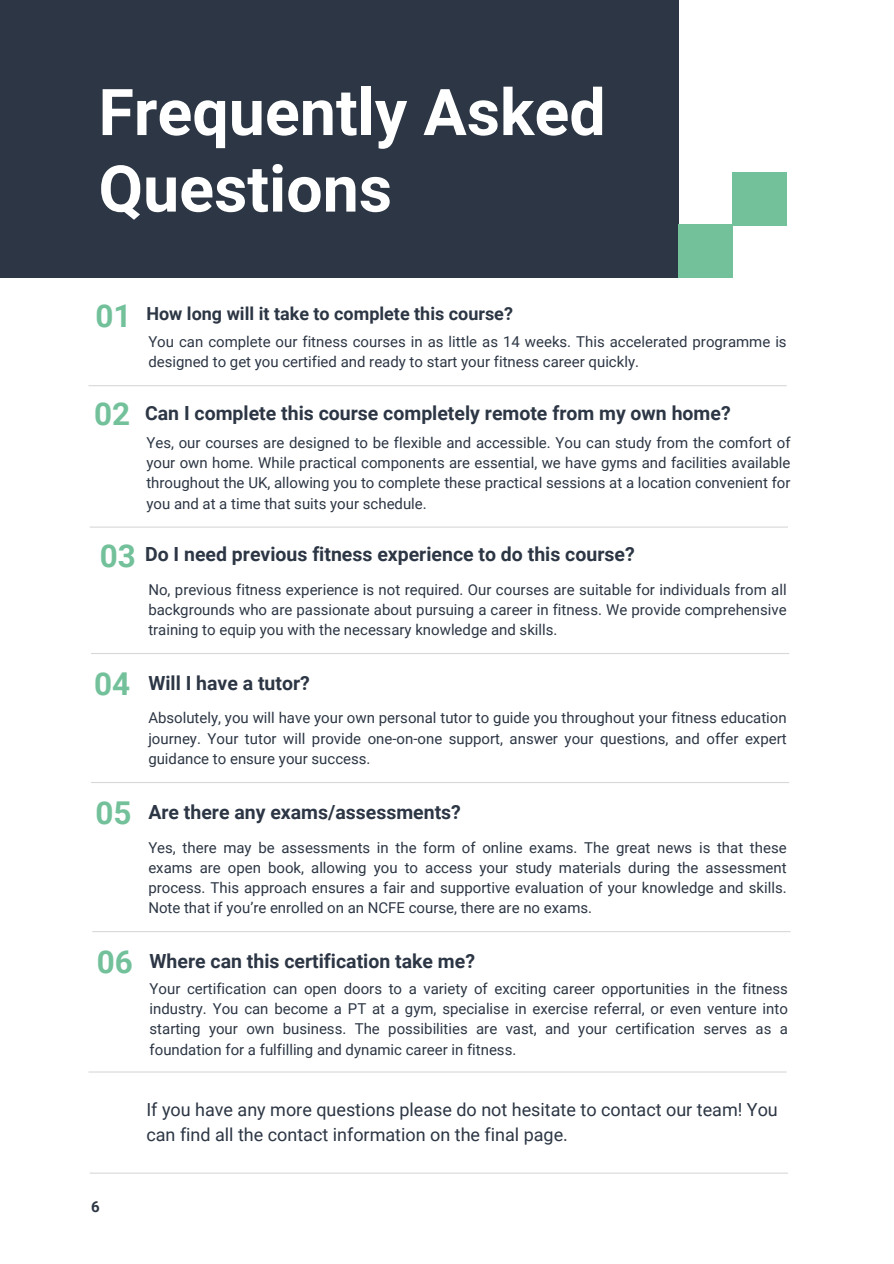
<style>
.page{position:relative;width:894px;height:1264px;background:#fff}
.page>*{position:absolute;margin:0;border:0;box-sizing:border-box;transform-origin:0 0}
.t1{font:700 64.5px/76.5px "Roboto";color:#fff}
.t2{font:700 31.5px "Roboto";color:#73c19b}
.t3{font:700 19.5px "Roboto";color:#2c3644}
.t4{font:18px/24.8px "Roboto";color:#2c3644}
.t5{font:700 18px "Roboto";color:#2c3644}
.t6{font:15px/20.2px "Roboto";color:#2c3644;text-align:justify}
.t7{font:700 15px "Roboto";color:#2c3644}
</style>
<div class="page">
<div style="left:0;top:0;width:678px;height:278px;background:#2c3644"></div>
<hr style="left:88px;top:385px;width:698px;height:1px;background:#d8d8d8">
<hr style="left:90px;top:526px;width:697px;height:1px;background:#d8d8d8">
<hr style="left:91px;top:653px;width:698px;height:1px;background:#d8d8d8">
<hr style="left:91px;top:782px;width:698px;height:1px;background:#d8d8d8">
<hr style="left:90px;top:1172px;width:697px;height:1px;background:#d8d8d8">
<div style="left:678px;top:225px;width:54px;height:53px;background:#73c19b"></div>
<div style="left:732px;top:172px;width:54px;height:53px;background:#73c19b"></div>
<hr style="left:92px;top:931px;width:698px;height:1px;background:#d8d8d8">
<hr style="left:88px;top:1071px;width:698px;height:1px;background:#d8d8d8">
<h1 class="t1" style="left:98px;top:75px;width:508px">Frequently Asked<br>Questions</h1>
<p class="t2" style="left:95px;top:297px;width:38px">01</p>
<h2 class="t5" style="left:146px;top:303px;width:368px">How long will it take to complete this course?</h2>
<p class="t6" style="left:148px;top:332px;width:639px">You can complete our fitness courses in as little as 14 weeks. This accelerated programme is designed to get you certified and ready to start your fitness career quickly.</p>
<p class="t2" style="left:94px;top:396px;width:38px">02</p>
<h2 class="t3" style="left:145px;top:401px;width:587px">Can I complete this course completely remote from my own home?</h2>
<p class="t6" style="left:146px;top:432px;width:645px">Yes, our courses are designed to be flexible and accessible. You can study from the comfort of your own home. While practical components are essential, we have gyms and facilities available throughout the UK, allowing you to complete these practical sessions at a location convenient for you and at a time that suits your schedule.</p>
<p class="t2" style="left:100px;top:538px;width:38px">03</p>
<h2 class="t3" style="left:145px;top:543px;width:491px">Do I need previous fitness experience to do this course?</h2>
<p class="t6" style="left:148px;top:579px;width:639px">No, previous fitness experience is not required. Our courses are suitable for individuals from all backgrounds who are passionate about pursuing a career in fitness. We provide comprehensive training to equip you with the necessary knowledge and skills.</p>
<p class="t2" style="left:94px;top:666px;width:38px">04</p>
<h2 class="t3" style="left:148px;top:671px;width:163px">Will I have a tutor?</h2>
<p class="t6" style="left:148px;top:708px;width:639px">Absolutely, you will have your own personal tutor to guide you throughout your fitness education journey. Your tutor will provide one-on-one support, answer your questions, and offer expert guidance to ensure your success.</p>
<p class="t2" style="left:95px;top:795px;width:38px">05</p>
<h2 class="t3" style="left:148px;top:800px;width:314px">Are there any exams/assessments?</h2>
<p class="t6" style="left:148px;top:837px;width:639px">Yes, there may be assessments in the form of online exams. The great news is that these exams are open book, allowing you to access your study materials during the assessment process. This approach ensures a fair and supportive evaluation of your knowledge and skills.<br>Note that if you’re enrolled on an NCFE course, there are no exams.</p>
<h3 class="t2" style="left:97px;top:944px;width:38px">06</h3>
<p class="t3" style="left:149px;top:949px;width:327px">Where can this certification take me?</p>
<h2 class="t6" style="left:149px;top:978px;width:639px">Your certification can open doors to a variety of exciting career opportunities in the fitness industry. You can become a PT at a gym, specialise in exercise referral, or even venture into starting your own business. The possibilities are vast, and your certification serves as a foundation for a fulfilling and dynamic career in fitness.</h2>
<p class="t7" style="left:91px;top:1198px;width:10px">6</p>
<p class="t4" style="left:146px;top:1097px;width:632px">If you have any more questions please do not hesitate to contact our team! You can find all the contact information on the final page.</p>
</div>
